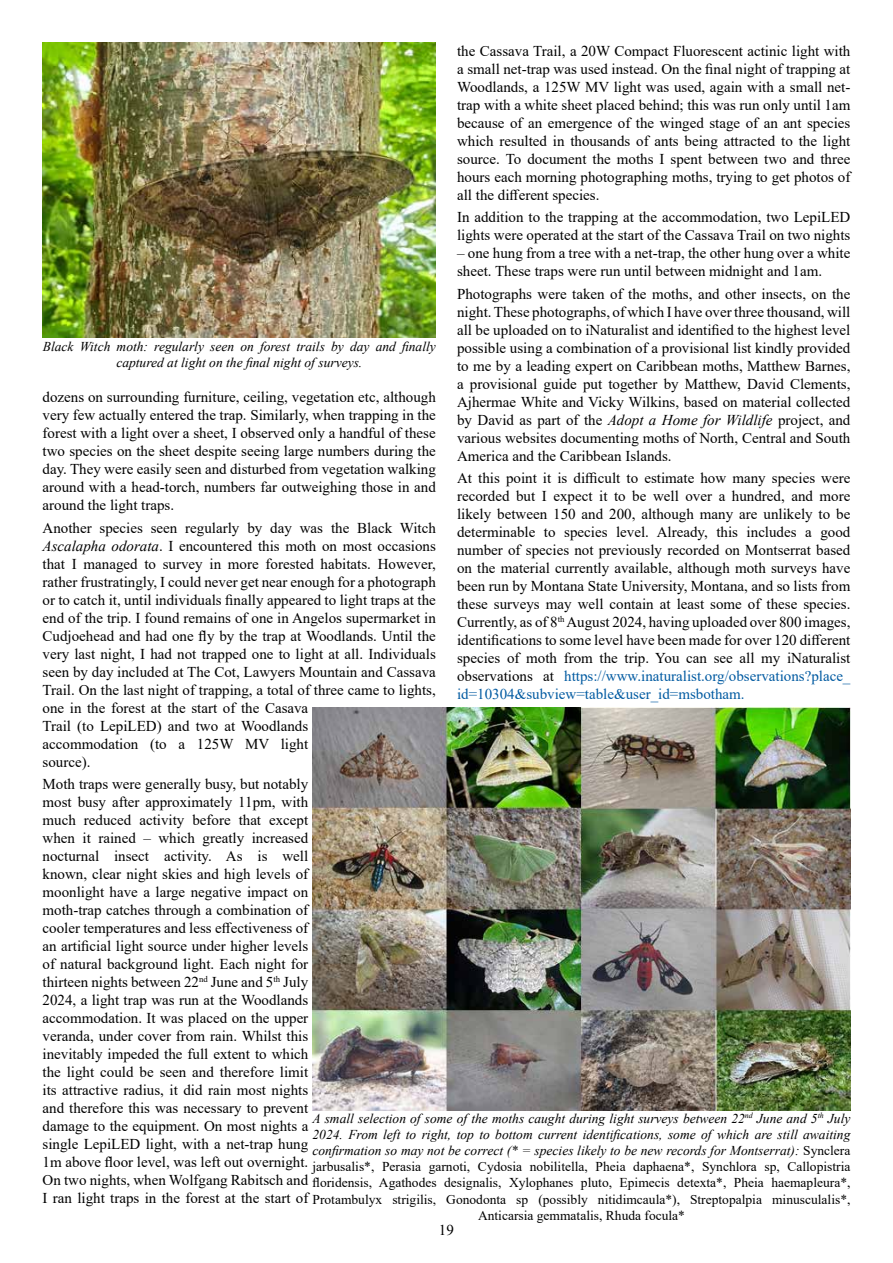
<style>
.page{position:relative;width:893px;height:1263px;background:#fff}
.page>*{position:absolute;margin:0;border:0;box-sizing:border-box;transform-origin:0 0}
.t1{font:15px/18px "Times New Roman";color:#000;text-align:justify}
.t2{font:13.5px/16.2px "Times New Roman";color:#000;text-align:center}
.t3{font:italic 13.5px/16.2px "Times New Roman";color:#000;text-align:center}
.s1{font-style:italic}
.s2{color:#005aa1}
</style>
<div class="page">
<img style="left:43px;top:43px;width:393px;height:294px">
<img style="left:313px;top:707px;width:537px;height:403px">
<p class="t1" style="left:457px;top:42px;width:395px">the Cassava Trail, a 20W Compact Fluorescent actinic light with a small net-trap was used instead. On the final night of trapping at Woodlands, a 125W MV light was used, again with a small net&shy;trap with a white sheet placed behind; this was run only until 1am because of an emergence of the winged stage of an ant species which resulted in thousands of ants being attracted to the light source. To document the moths I spent between two and three hours each morning photographing moths, trying to get photos of all the different species.</p>
<p class="t1" style="left:457px;top:208px;width:395px">In addition to the trapping at the accommodation, two LepiLED lights were operated at the start of the Cassava Trail on two nights</p>
<p class="t1" style="left:457px;top:244px;width:395px">– one hung from a tree with a net-trap, the other hung over a white sheet. These traps were run until between midnight and 1am.</p>
<p class="t1" style="left:457px;top:284px;width:395px">Photographs were taken of the moths, and other insects, on the night. These photographs, of which I have over three thousand, will all be uploaded on to iNaturalist and identified to the highest level possible using a combination of a provisional list kindly provided to me by a leading expert on Caribbean moths, Matthew Barnes, a provisional guide put together by Matthew, David Clements, Ajhermae White and Vicky Wilkins, based on material collected by David as part of the <span class="s1">Adopt a Home for Wildlife</span> project, and various websites documenting moths of North, Central and South America and the Caribbean Islands.</p>
<p class="t1" style="left:457px;top:468px;width:395px">At this point it is difÏcult to estimate how many species were recorded but I expect it to be well over a hundred, and more likely between 150 and 200, although many are unlikely to be determinable to species level. Already, this includes a good number of species not previously recorded on Montserrat based on the material currently available, although moth surveys have been run by Montana State University, Montana, and so lists from these surveys may well contain at least some of these species.<br>Currently, as of 8<sup>th</sup> August 2024, having uploaded over 800 images, identifications to some level have been made for over 120 different species of moth from the trip. You can see all my iNaturalist observations at <span class="s2">https://www.inaturalist.org/observations?place_ id=10304&amp;subview=table&amp;user_id=msbotham.</span></p>
<p class="t3" style="left:43px;top:338px;width:395px">Black Witch moth: regularly seen on forest trails by day and finally captured at light on the final night of surveys.</p>
<p class="t1" style="left:43px;top:388px;width:395px">dozens on surrounding furniture, ceiling, vegetation etc, although very few actually entered the trap. Similarly, when trapping in the forest with a light over a sheet, I observed only a handful of these two species on the sheet despite seeing large numbers during the day. They were easily seen and disturbed from vegetation walking around with a head-torch, numbers far outweighing those in and around the light traps.</p>
<p class="t1" style="left:43px;top:518px;width:395px;text-align:left">Another species seen regularly by day was the Black Witch <span class="s1">Ascalapha odorata</span>. I encountered this moth on most occasions that I managed to survey in more forested habitats. However, rather frustratingly, I could never get near enough for a photograph or to catch it, until individuals finally appeared to light traps at the end of the trip. I found remains of one in Angelos supermarket in Cudjoehead and had one fly by the trap at Woodlands. Until the very last night, I had not trapped one to light at all. Individuals seen by day included at The Cot, Lawyers Mountain and Cassava Trail. On the last night of trapping, a total of three came to lights, one in the forest at the start of the Casava<br>Trail (to LepiLED) and two at Woodlands<br>accommodation (to a 125W MV light<br>source).</p>
<p class="t1" style="left:43px;top:774px;width:267px">Moth traps were generally busy, but notably most busy after approximately 11pm, with much reduced activity before that except when it rained – which greatly increased nocturnal insect activity. As is well known, clear night skies and high levels of moonlight have a large negative impact on moth-trap catches through a combination of cooler temperatures and less effectiveness of an artificial light source under higher levels of natural background light. Each night for thirteen nights between 22<sup>nd</sup> June and 5<sup>th</sup> July 2024, a light trap was run at the Woodlands accommodation. It was placed on the upper veranda, under cover from rain. Whilst this inevitably impeded the full extent to which the light could be seen and therefore limit its attractive radius, it did rain most nights and therefore this was necessary to prevent damage to the equipment. On most nights a single LepiLED light, with a net-trap hung 1m above floor level, was left out overnight.<br>On two nights, when Wolfgang Rabitsch and I ran light traps in the forest at the start of</p>
<p class="t2" style="left:313px;top:1109px;width:539px"><span class="s1">A small selection of some of the moths caught during light surveys between 22</span><sup>nd</sup> <span class="s1">June and 5</span><sup>th</sup> <span class="s1">July 2024. From left to right, top to bottom current identifications, some of which are still awaiting confirmation so may not be correct (* = species likely to be new records for Montserrat):</span> Synclera jarbusalis*, Perasia garnoti, Cydosia nobilitella, Pheia daphaena*, Synchlora sp, Callopistria floridensis, Agathodes designalis, Xylophanes pluto, Epimecis detexta*, Pheia haemapleura*, Protambulyx strigilis, Gonodonta sp (possibly nitidimcaula*), Streptopalpia minusculalis*, Anticarsia gemmatalis, Rhuda focula*</p>
<p class="t1" style="left:439px;top:1222px;width:16px">19</p>
</div>
